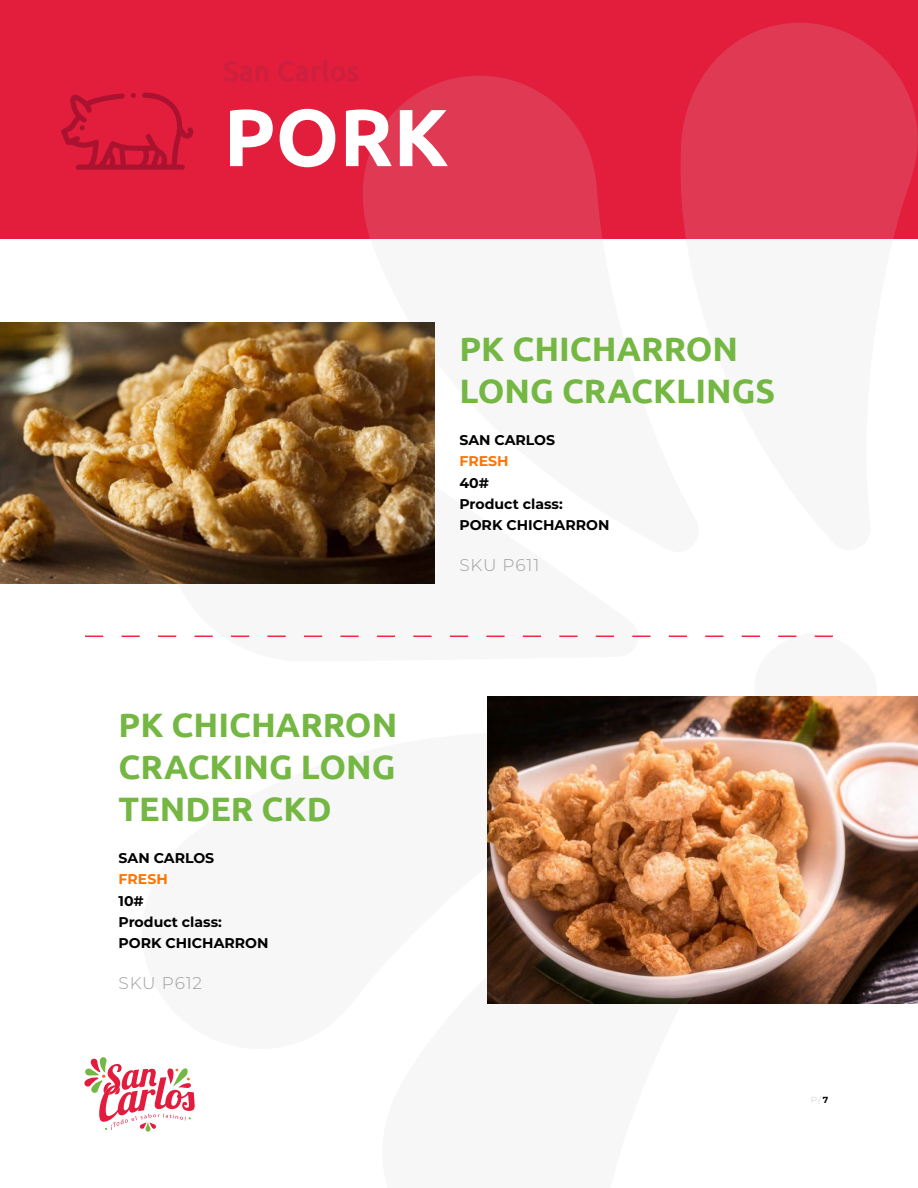
<style>
.page{position:relative;width:918px;height:1188px;background:#fff}
.page>*{position:absolute;margin:0;border:0;box-sizing:border-box;transform-origin:0 0}
.t1{font:700 80.85px "Ubuntu";color:#fff}
.t2{font:700 33.9px/42.3px "Ubuntu";color:#74b743}
.t3{font:500 28.2px "Ubuntu";color:#cc203f}
.t4{font:300 16.95px "Montserrat";letter-spacing:.05em;color:#9d9fa2}
.t5{font:700 14.1px/21.1px "Montserrat";color:#000}
.t6{font:700 14.1px "Montserrat";color:#ff7300}
.t7{font:300 8.85px "Montserrat";color:#c7c8ca}
.s1{font-weight:700;color:#000}
</style>
<div class="page">
<div style="left:0;top:0;width:918px;height:239px;background:#e31d3c"></div>
<svg style="left:363px;top:76px;width:240px;height:163px;fill:#e03953"></svg>
<svg style="left:680px;top:23px;width:238px;height:216px;background:#e0344f"></svg>
<img style="left:488px;top:696px;width:430px;height:307px">
<svg style="left:85px;top:635px;width:800px;height:118px"></svg>
<img style="left:0;top:322px;width:435px;height:262px">
<svg style="left:61px;top:93px;width:133px;height:77px"></svg>
<svg style="left:84px;top:1057px;width:111px;height:75px"></svg>
<h3 class="t3" style="left:224px;top:53px;width:138px">San Carlos</h3>
<h1 class="t1" style="left:224px;top:88px;width:227px">PORK</h1>
<h2 class="t2" style="left:119px;top:703px;width:280px;text-align:justify">PK CHICHARRON CRACKING LONG TENDER CKD</h2>
<p class="t5" style="left:119px;top:847px;width:97px">SAN CARLOS</p>
<p class="t6" style="left:119px;top:869px;width:51px">FRESH</p>
<p class="t5" style="left:119px;top:889px;width:152px">10#<br>Product class:<br>PORK CHICHARRON</p>
<p class="t4" style="left:119px;top:972px;width:85px">SKU P612</p>
<h2 class="t2" style="left:459px;top:327px;width:317px">PK CHICHARRON<br>LONG CRACKLINGS</h2>
<p class="t5" style="left:459px;top:429px;width:97px">SAN CARLOS</p>
<p class="t6" style="left:459px;top:451px;width:51px">FRESH</p>
<p class="t5" style="left:459px;top:471px;width:152px">40#<br>Product class:<br>PORK CHICHARRON</p>
<p class="t4" style="left:459px;top:554px;width:82px">SKU P611</p>
<p class="t7" style="left:811px;top:1094px;width:19px">P/<span class="s1">7</span></p>
</div>
